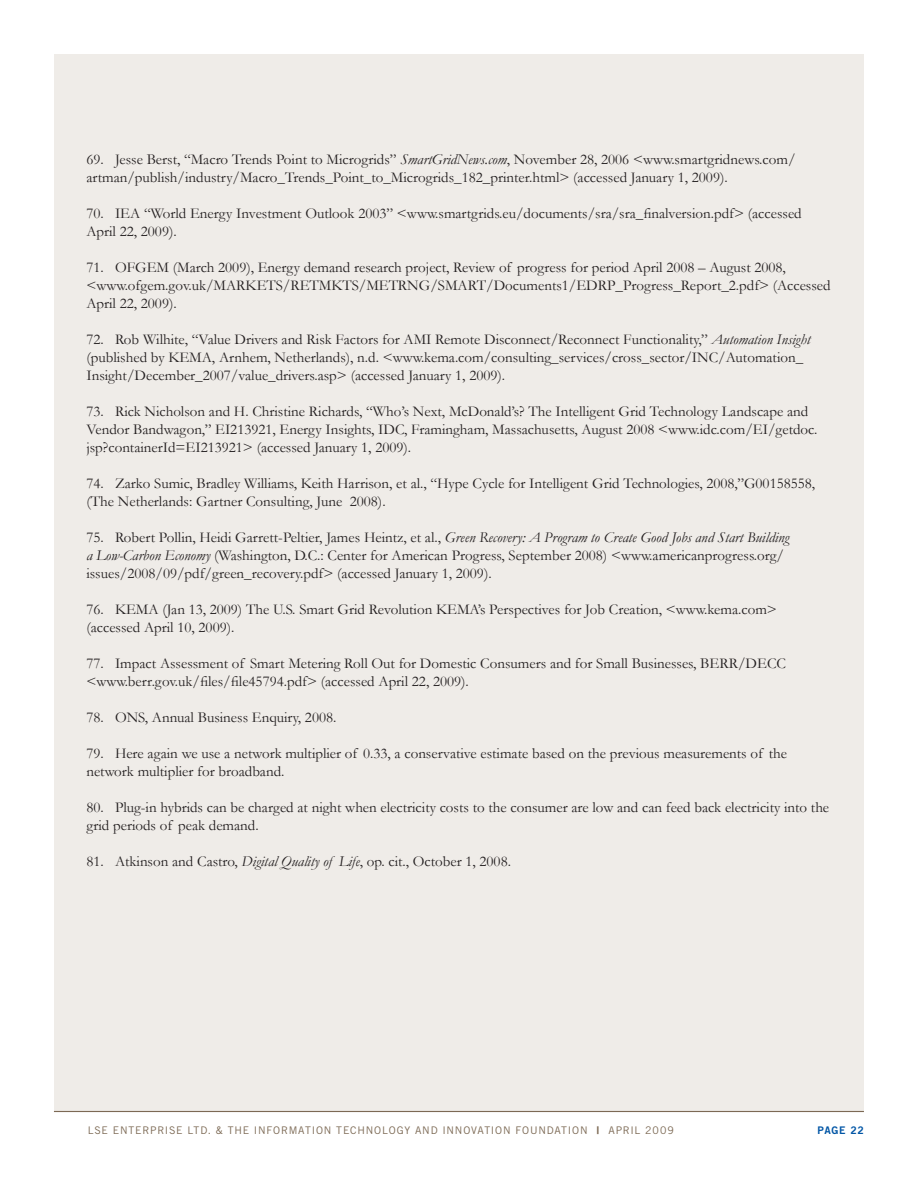
<style>
.page{position:relative;width:918px;height:1188px;background:#fff}
.page>*{position:absolute;margin:0;border:0;box-sizing:border-box;transform-origin:0 0}
.Endnote_Format{font:15px/18px "Garamond";color:#231f20}
.t1{font:10.5px "Trade Gothic";letter-spacing:.075em;color:#7c6954}
.t2{font:10.5px "Trade Gothic Bold Two";letter-spacing:.07em;color:#0155a5}
.s1{font-style:italic}
.s2{font-family:"Trade Gothic Bold Two"}
</style>
<div class="page">
<div style="left:54px;top:54px;width:810px;height:1058px;background:#efece8"></div>
<hr style="left:54px;top:1111px;width:810px;height:1px;background:#7c6954">
<p class="Endnote_Format" style="left:86px;top:150px;width:711px">69. Jesse Berst, “Macro Trends Point to Microgrids” <span class="s1">SmartGridNews.com</span>, November 28, 2006 &lt;www.smartgridnews.com/ artman/publish/industry/Macro_Trends_Point_to_Microgrids_182_printer.html&gt; (accessed January 1, 2009).</p>
<p class="Endnote_Format" style="left:86px;top:204px;width:717px">70. IEA “World Energy Investment Outlook 2003” &lt;www.smartgrids.eu/documents/sra/sra_finalversion.pdf&gt; (accessed<br>April 22, 2009).</p>
<p class="Endnote_Format" style="left:86px;top:258px;width:746px">71. OFGEM (March 2009), Energy demand research project, Review of progress for period April 2008 – August 2008, &lt;www.ofgem.gov.uk/MARKETS/RETMKTS/METRNG/SMART/Documents1/EDRP_Progress_Report_2.pdf&gt; (Accessed<br>April 22, 2009).</p>
<p class="Endnote_Format" style="left:86px;top:330px;width:726px">72. Rob Wilhite, “Value Drivers and Risk Factors for AMI Remote Disconnect/Reconnect Functionality,” <span class="s1">Automation Insight </span>(published by KEMA, Arnhem, Netherlands), n.d. &lt;www.kema.com/consulting_services/cross_sector/INC/Automation_<br>Insight/December_2007/value_drivers.asp&gt; (accessed January 1, 2009).</p>
<p class="Endnote_Format" style="left:86px;top:402px;width:733px">73. Rick Nicholson and H. Christine Richards, “Who’s Next, McDonald’s? The Intelligent Grid Technology Landscape and<br>Vendor Bandwagon,” EI213921, Energy Insights, IDC, Framingham, Massachusetts, August 2008 &lt;www.idc.com/EI/getdoc. jsp?containerId=EI213921&gt; (accessed January 1, 2009).</p>
<p class="Endnote_Format" style="left:86px;top:474px;width:730px">74. Zarko Sumic, Bradley Williams, Keith Harrison, et al., “Hype Cycle for Intelligent Grid Technologies, 2008,”G00158558, (The Netherlands: Gartner Consulting, June 2008).</p>
<p class="Endnote_Format" style="left:86px;top:528px;width:705px">75. Robert Pollin, Heidi Garrett-Peltier, James Heintz, et al., <span class="s1">Green Recovery: A Program to Create Good Jobs and Start Building a Low-Carbon Economy</span> (Washington, D.C.: Center for American Progress, September 2008) &lt;www.americanprogress.org/ issues/2008/09/pdf/green_recovery.pdf&gt; (accessed January 1, 2009).</p>
<p class="Endnote_Format" style="left:86px;top:600px;width:692px">76. KEMA (Jan 13, 2009) The U.S. Smart Grid Revolution KEMA’s Perspectives for Job Creation, &lt;www.kema.com&gt; (accessed April 10, 2009).</p>
<p class="Endnote_Format" style="left:86px;top:654px;width:701px">77. Impact Assessment of Smart Metering Roll Out for Domestic Consumers and for Small Businesses, BERR/DECC &lt;www.berr.gov.uk/files/file45794.pdf&gt; (accessed April 22, 2009).</p>
<p class="Endnote_Format" style="left:86px;top:708px;width:252px">78. ONS, Annual Business Enquiry, 2008.</p>
<p class="Endnote_Format" style="left:86px;top:744px;width:702px">79. Here again we use a network multiplier of 0.33, a conservative estimate based on the previous measurements of the network multiplier for broadband.</p>
<p class="Endnote_Format" style="left:86px;top:798px;width:744px">80. Plug-in hybrids can be charged at night when electricity costs to the consumer are low and can feed back electricity into the grid periods of peak demand.</p>
<p class="Endnote_Format" style="left:86px;top:852px;width:426px">81. Atkinson and Castro, <span class="s1">Digital Quality of Life</span>, op. cit., October 1, 2008.</p>
<p class="t1" style="left:88px;top:1124px;width:588px">LSE ENTERPRISE LTD. &amp; THE INFORMATION TECHNOLOGY AND INNOVATION FOUNDATION <span class="s2">|</span> APRIL 2009</p>
<p class="t2" style="left:817px;top:1124px;width:48px">page 22</p>
</div>
